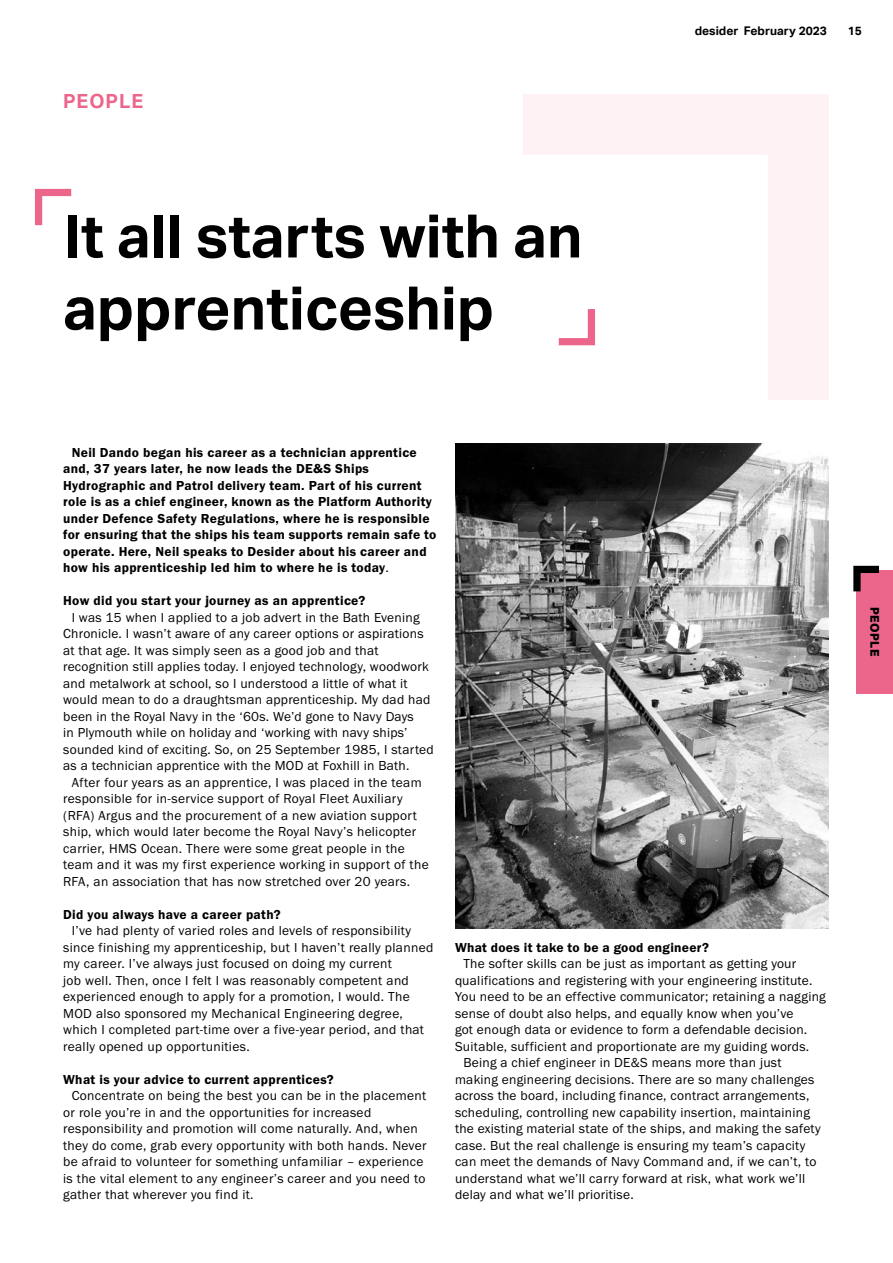
<style>
.page{position:relative;width:893px;height:1263px;background:#fff}
.page>*{position:absolute;margin:0;border:0;box-sizing:border-box;transform-origin:0 0}
.t1{font:700 60px/72px "Aktiv Grotesk";color:#000}
.t2{font:700 19.5px "Aktiv Grotesk";letter-spacing:.05em;color:#ec668c}
.t3{font:13.5px/16.5px "Franklin Gothic URW Boo";letter-spacing:.02em;color:#000}
.t4{font:13.5px/16.5px "Franklin Gothic URW Dem";letter-spacing:.025em;color:#000}
.t5{font:700 12px "Aktiv Grotesk";color:#000}
.t6{font:800 12px "Aktiv Grotesk";letter-spacing:.04em;color:#000}
.s1{font-family:"Franklin Gothic URW Boo"}
</style>
<div class="page">
<svg style="left:35px;top:188px;width:37px;height:38px"></svg>
<img style="left:455px;top:443px;width:374px;height:485px">
<svg style="left:523px;top:94px;width:305px;height:306px"></svg>
<div style="left:856px;top:570px;width:37px;height:123px;background:#ec668c"></div>
<svg style="left:853px;top:565px;width:26px;height:27px"></svg>
<h2 class="t2" style="left:63px;top:90px;width:81px">PEOPLE</h2>
<p class="t5" style="left:695px;top:24px;width:134px">desider February 2023</p>
<p class="t5" style="left:848px;top:23px;width:16px">15</p>
<h1 class="t1" style="left:63px;top:201px;width:521px">It all starts with an apprenticeship</h1>
<p class="t4" style="left:63px;top:444px;width:375px;text-indent:9px">Neil Dando began his career as a technician apprentice and, 37 years later, he now leads the DE&amp;S Ships Hydrographic and Patrol delivery team. Part of his current role is as a chief engineer, known as the Platform Authority under Defence Safety Regulations, where he is responsible for ensuring that the ships his team supports remain safe to operate. Here, Neil speaks to Desider about his career and how his apprenticeship led him to where he is today<span class="s1">.</span></p>
<p class="t4" style="left:63px;top:592px;width:304px">How did you start your journey as an apprentice?</p>
<p class="t3" style="left:63px;top:609px;width:372px;text-indent:9px">I was 15 when I applied to a job advert in the Bath Evening Chronicle. I wasn’t aware of any career options or aspirations at that age. It was simply seen as a good job and that recognition still applies today. I enjoyed technology, woodwork and metalwork at school, so I understood a little of what it would mean to do a draughtsman apprenticeship. My dad had been in the Royal Navy in the ‘60s. We’d gone to Navy Days<br>in Plymouth while on holiday and ‘working with navy ships’ sounded kind of exciting. So, on 25 September 1985, I started as a technician apprentice with the MOD at Foxhill in Bath.</p>
<p class="t3" style="left:63px;top:773px;width:367px;text-indent:9px">After four years as an apprentice, I was placed in the team responsible for in-service support of Royal Fleet Auxiliary (RFA) Argus and the procurement of a new aviation support ship, which would later become the Royal Navy’s helicopter carrier, HMS Ocean. There were some great people in the team and it was my first experience working in support of the RFA, an association that has now stretched over 20 years.</p>
<p class="t4" style="left:63px;top:905px;width:219px">Did you always have a career path?</p>
<p class="t3" style="left:63px;top:922px;width:372px;text-indent:9px">I’ve had plenty of varied roles and levels of responsibility since finishing my apprenticeship, but I haven’t really planned my career. I’ve always just focused on doing my current<br>job well. Then, once I felt I was reasonably competent and experienced enough to apply for a promotion, I would. The MOD also sponsored my Mechanical Engineering degree, which I completed part-time over a five-year period, and that really opened up opportunities.</p>
<p class="t4" style="left:63px;top:1070px;width:272px">What is your advice to current apprentices?</p>
<p class="t3" style="left:63px;top:1087px;width:365px;text-indent:9px">Concentrate on being the best you can be in the placement or role you’re in and the opportunities for increased responsibility and promotion will come naturally. And, when they do come, grab every opportunity with both hands. Never be afraid to volunteer for something unfamiliar – experience is the vital element to any engineer’s career and you need to gather that wherever you find it.</p>
<p class="t4" style="left:455px;top:938px;width:255px">What does it take to be a good engineer?</p>
<p class="t3" style="left:463px;top:955px;width:334px">The softer skills can be just as important as getting your</p>
<p class="t3" style="left:455px;top:971px;width:359px">qualifications and registering with your engineering institute.</p>
<p class="t3" style="left:455px;top:988px;width:372px">You need to be an effective communicator; retaining a nagging</p>
<p class="t3" style="left:455px;top:1004px;width:340px">sense of doubt also helps, and equally know when you’ve</p>
<p class="t3" style="left:455px;top:1021px;width:354px">got enough data or evidence to form a defendable decision.</p>
<p class="t3" style="left:455px;top:1037px;width:356px">Suitable, sufficient and proportionate are my guiding words.</p>
<p class="t3" style="left:463px;top:1054px;width:320px">Being a chief engineer in DE&amp;S means more than just</p>
<p class="t3" style="left:455px;top:1070px;width:361px">making engineering decisions. There are so many challenges</p>
<p class="t3" style="left:455px;top:1087px;width:356px">across the board, including finance, contract arrangements,</p>
<p class="t3" style="left:455px;top:1103px;width:356px">scheduling, controlling new capability insertion, maintaining</p>
<p class="t3" style="left:455px;top:1120px;width:367px">the existing material state of the ships, and making the safety</p>
<p class="t3" style="left:455px;top:1136px;width:352px">case. But the real challenge is ensuring my team’s capacity</p>
<p class="t3" style="left:455px;top:1153px;width:363px">can meet the demands of Navy Command and, if we can’t, to</p>
<p class="t3" style="left:455px;top:1169px;width:352px">understand what we’ll carry forward at risk, what work we’ll</p>
<p class="t3" style="left:455px;top:1186px;width:180px">delay and what we’ll prioritise.</p>
<p class="t6" style="left:882px;top:607px;width:51px;rotate:90deg">PEOPLE</p>
</div>
